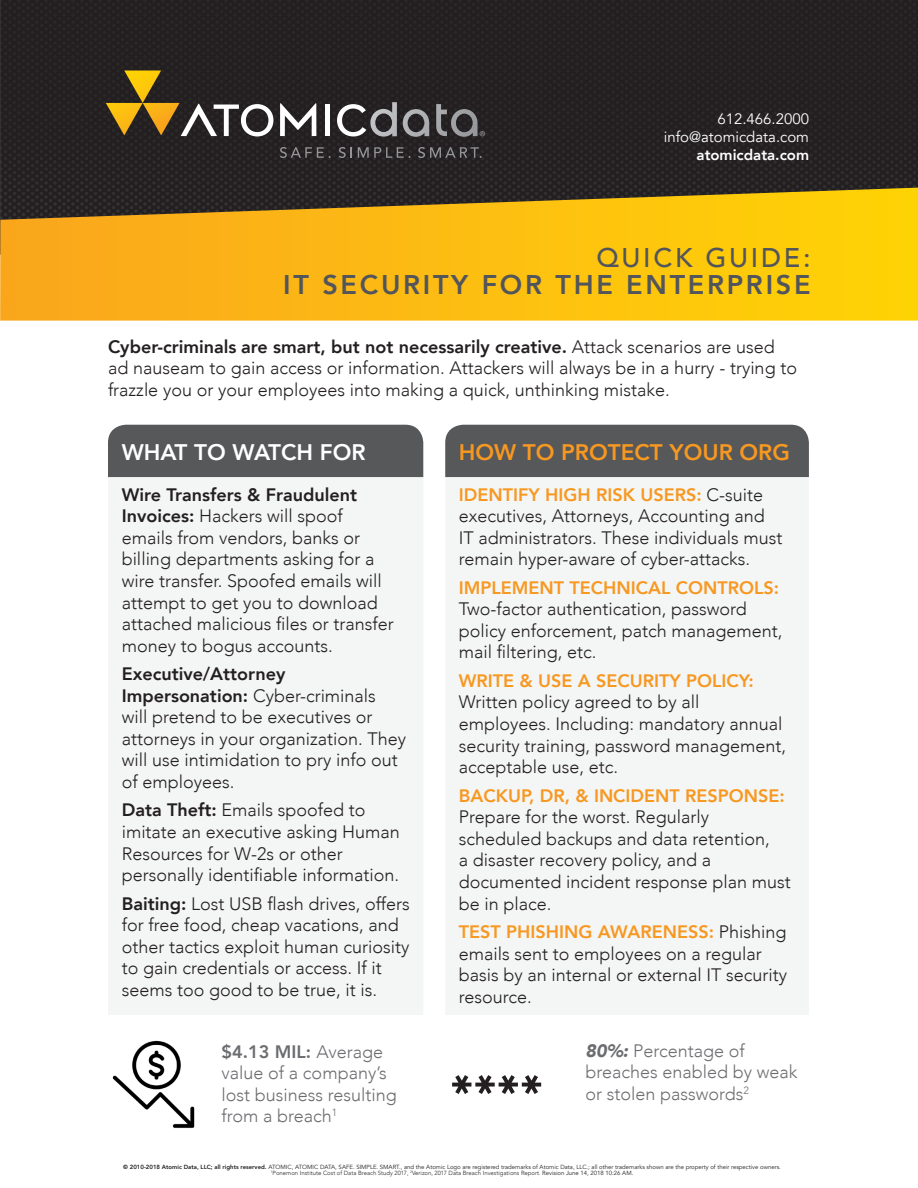
<style>
.page{position:relative;width:918px;height:1188px;background:#fff}
.page>*{position:absolute;margin:0;border:0;box-sizing:border-box;transform-origin:0 0}
.ServiceHeadlineRight{font:800 27px "Avenir";letter-spacing:.1em;color:#52555b}
.ServiceHeadlineRight-2{font:500 27px "Avenir";letter-spacing:.1em;color:#52555b}
.t1{font:800 22.5px "Avenir";color:#f79821}
.t2{font:800 22.5px "Avenir";color:#fff}
.t3{font:300 18px/21.6px "Avenir";color:#231f20}
.t4{font:300 18px/21.6px "Avenir";color:#6c6d70}
.t5{font:16.05px "Myriad Pro";color:#939598}
.t6{font:15px/18px "Avenir";color:#fff;text-align:right}
.t7{font:800 15px "Avenir";color:#fff}
.body{font:6px "Avenir";color:#231f20}
.t8{font:300 6px "Avenir";color:#231f20}
.s1{font-weight:800}
.s2{font-weight:800;color:#f79821}
.s3{font-weight:900;font-style:italic}
.s4{font-weight:400}
</style>
<div class="page">
<div style="left:0;top:0;width:918px;height:255px;background:#231f20"></div>
<svg style="left:0;top:188px;width:918px;height:133px;background:#e3ab13"></svg>
<svg style="left:280px;top:103px;width:36px;height:33px"></svg>
<div style="left:325px;top:105px;width:5px;height:31px;background:#fff"></div>
<svg style="left:106px;top:70px;width:167px;height:66px"></svg>
<svg style="left:337px;top:102px;width:60px;height:35px"></svg>
<svg style="left:403px;top:109px;width:26px;height:28px"></svg>
<svg style="left:436px;top:104px;width:42px;height:33px"></svg>
<svg style="left:339px;top:147px;width:13px;height:11px"></svg>
<svg style="left:358px;top:147px;width:52px;height:11px"></svg>
<svg style="left:280px;top:147px;width:51px;height:11px"></svg>
<svg style="left:418px;top:147px;width:64px;height:11px"></svg>
<img style="left:112px;top:1040px;width:83px;height:88px">
<div style="left:108px;top:477px;width:315px;height:537px;background:#f4f5f5"></div>
<div style="left:108px;top:425px;width:315px;height:52px;background:#57585a"></div>
<div style="left:445px;top:477px;width:364px;height:537px;background:#f4f5f5"></div>
<div style="left:445px;top:425px;width:364px;height:52px;background:#57585a"></div>
<svg style="left:452px;top:1075px;width:89px;height:19px"></svg>
<p class="t5" style="left:479px;top:127px;width:8px">®</p>
<p class="t6" style="left:664px;top:110px;width:147px">612.466.2000 info@atomicdata.com</p>
<p class="t7" style="left:697px;top:143px;width:114px">atomicdata.com</p>
<p class="ServiceHeadlineRight-2" style="left:596px;top:234px;width:216px">QUICK GUIDE:</p>
<p class="ServiceHeadlineRight" style="left:283px;top:264px;width:529px">IT SECURITY FOR THE ENTERPRISE</p>
<p class="t3" style="left:108px;top:336px;width:691px"><span class="s1">Cyber-criminals are smart, but not necessarily creative.</span> Attack scenarios are used ad nauseam to gain access or information. Attackers will always be in a hurry - trying to frazzle you or your employees into making a quick, unthinking mistake.</p>
<p class="t2" style="left:122px;top:435px;width:245px">WHAT TO WATCH FOR</p>
<p class="t1" style="left:459px;top:435px;width:333px">HOW TO PROTECT YOUR ORG</p>
<p class="t3" style="left:459px;top:484px;width:325px"><span class="s2">IDENTIFY HIGH RISK USERS:</span> C-suite executives, Attorneys, Accounting and IT administrators. These individuals must remain hyper-aware of cyber-attacks.</p>
<p class="t3" style="left:459px;top:577px;width:325px"><span class="s2">IMPLEMENT TECHNICAL CONTROLS:<br></span>Two-factor authentication, password policy enforcement, patch management, mail filtering, etc.</p>
<p class="t3" style="left:459px;top:670px;width:329px"><span class="s2">WRITE &amp; USE A SECURITY POLICY:<br></span>Written policy agreed to by all employees. Including: mandatory annual security training, password management, acceptable use, etc.</p>
<p class="t3" style="left:459px;top:785px;width:334px"><span class="s2">BACKUP, DR, &amp; INCIDENT RESPONSE:<br></span>Prepare for the worst. Regularly scheduled backups and data retention,<br>a disaster recovery policy, and a documented incident response plan must be in place.</p>
<p class="t3" style="left:459px;top:921px;width:330px"><span class="s2">TEST PHISHING AWARENESS:</span> Phishing emails sent to employees on a regular basis by an internal or external IT security resource.</p>
<p class="t4" style="left:585px;top:1040px;width:214px"><span class="s3">80%:</span> Percentage of breaches enabled by weak or stolen passwords<sup>2</sup></p>
<p class="t3" style="left:122px;top:484px;width:274px"><span class="s1">Wire Transfers &amp; Fraudulent<br>Invoices:</span> Hackers will spoof emails from vendors, banks or billing departments asking for a wire transfer. Spoofed emails will attempt to get you to download attached malicious files or transfer money to bogus accounts.</p>
<p class="t3" style="left:122px;top:663px;width:286px"><span class="s1">Executive/Attorney<br>Impersonation:</span> Cyber-criminals<br>will pretend to be executives or attorneys in your organization. They will use intimidation to pry info out of employees.</p>
<p class="t3" style="left:122px;top:799px;width:280px"><span class="s1">Data Theft:</span> Emails spoofed to imitate an executive asking Human<br>Resources for W-2s or other personally identifiable information.</p>
<p class="t3" style="left:122px;top:893px;width:290px"><span class="s1">Baiting:</span> Lost USB flash drives, offers for free food, cheap vacations, and other tactics exploit human curiosity to gain credentials or access. If it seems too good to be true, it is.</p>
<p class="t4" style="left:222px;top:1041px;width:177px"><span class="s1">$4.13 MIL:</span> Average value of a company’s lost business resulting from a breach<sup>1</sup></p>
<p class="body" style="left:123px;top:1164px;width:659px"><span class="s1">© 2010-2018 Atomic Data, LLC; all rights reserved.</span> ATOMIC, ATOMIC DATA, SAFE. SIMPLE. SMART., and the Atomic Logo are registered trademarks of Atomic Data, LLC.; all other trademarks shown are the property of their respective owners.</p>
<p class="t8" style="left:271px;top:1170px;width:364px"><sup>1</sup>Ponemon Institute Cost of Data Breach Study 2017, <sup>2</sup>Verizon, 2017 Data Breach Investigations Report. <span class="s4">Revision June 14, 2018 10:26 AM.</span></p>
</div>
